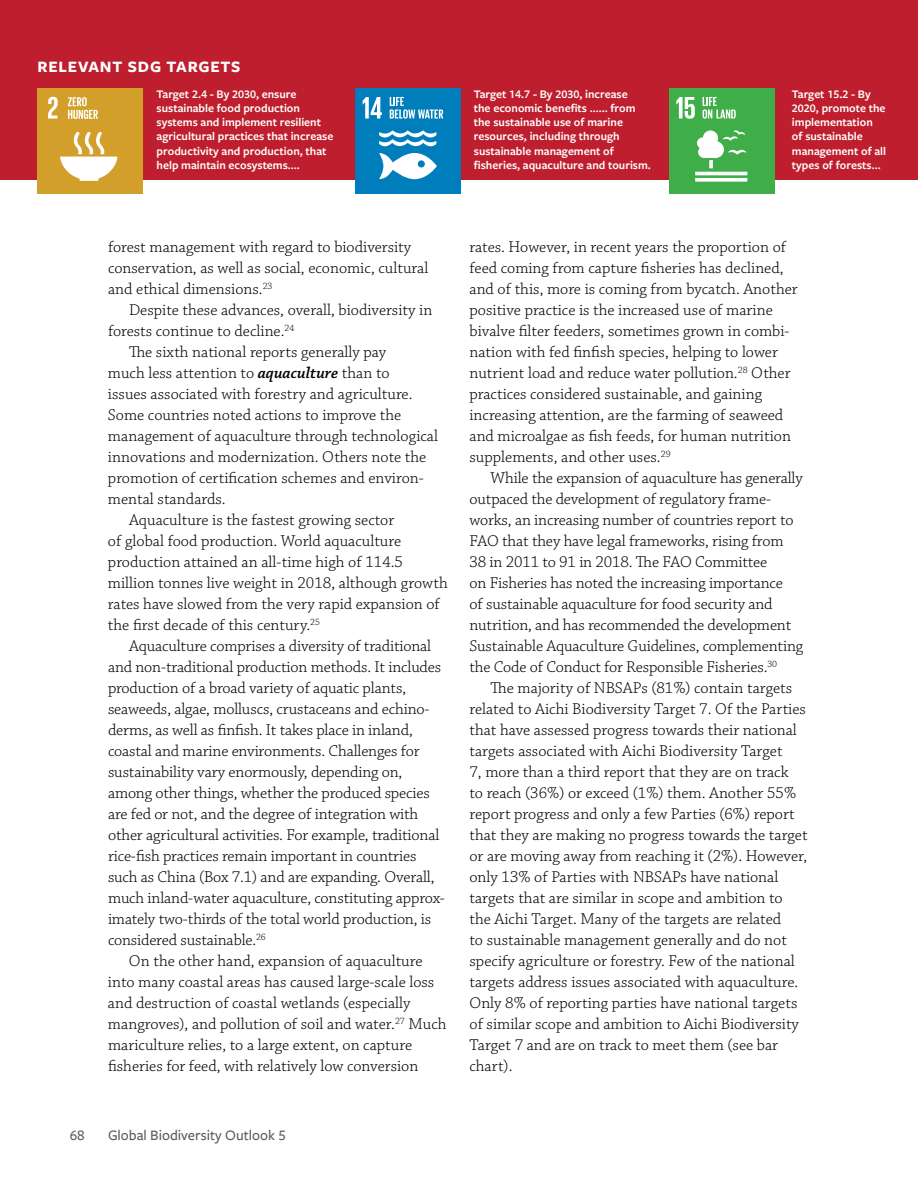
<style>
.page{position:relative;width:918px;height:1188px;background:#fff}
.page>*{position:absolute;margin:0;border:0;box-sizing:border-box;transform-origin:0 0}
.t1{font:300 16.5px/21px "Chaparral Pro";color:#000}
.t2{font:700 16.5px "Freight Sans Pro";letter-spacing:.05em;color:#fff}
.t3{font:500 15px "Freight Sans Pro";color:#58595b}
.t4{font:600 12px/14.2px "Freight Sans Pro";color:#fff}
.s1{font-weight:600;font-style:italic}
</style>
<div class="page">
<div style="left:0;top:0;width:918px;height:180px;background:#be1e2d"></div>
<div style="left:37px;top:88px;width:106px;height:106px;background:#d19f2a"></div>
<svg style="left:60px;top:132px;width:57px;height:49px"></svg>
<svg style="left:48px;top:97px;width:10px;height:22px"></svg>
<svg style="left:68px;top:97px;width:30px;height:22px"></svg>
<div style="left:355px;top:88px;width:105px;height:106px;background:#007dbb"></div>
<svg style="left:379px;top:130px;width:58px;height:49px"></svg>
<svg style="left:363px;top:97px;width:19px;height:22px"></svg>
<svg style="left:390px;top:97px;width:53px;height:22px"></svg>
<div style="left:669px;top:88px;width:105px;height:106px;background:#3fae49"></div>
<hr style="left:695px;top:172px;width:52px;height:3px;background:#fff">
<svg style="left:695px;top:178px;width:52px;height:4px"></svg>
<svg style="left:697px;top:130px;width:49px;height:38px"></svg>
<svg style="left:676px;top:97px;width:19px;height:22px"></svg>
<svg style="left:703px;top:97px;width:33px;height:22px"></svg>
<p class="t2" style="left:37px;top:55px;width:205px">RELEVANT SDG TARGETS</p>
<p class="t4" style="left:157px;top:86px;width:178px">Target 2.4 - By 2030, ensure sustainable food production systems and implement resilient agricultural practices that increase productivity and production, that help maintain ecosystems….</p>
<p class="t4" style="left:474px;top:86px;width:179px">Target 14.7 - By 2030, increase<br>the economic benefits …… from the sustainable use of marine resources, including through sustainable management of fisheries, aquaculture and tourism.</p>
<p class="t4" style="left:792px;top:86px;width:96px">Target 15.2 - By<br>2020, promote the implementation of sustainable management of all types of forests…</p>
<p class="t1" style="left:108px;top:237px;width:322px">forest management with regard to biodiversity conservation, as well as social, economic, cultural and ethical dimensions.<sup>23</sup></p>
<p class="t1" style="left:129px;top:300px;width:305px">Despite these advances, overall, biodiversity in</p>
<p class="t1" style="left:108px;top:321px;width:188px">forests continue to decline.<sup>24</sup></p>
<p class="t1" style="left:129px;top:342px;width:259px">The sixth national reports generally pay</p>
<p class="t1" style="left:108px;top:363px;width:283px">much less attention to <span class="s1">aquaculture</span> than to</p>
<p class="t1" style="left:108px;top:384px;width:306px">issues associated with forestry and agriculture.</p>
<p class="t1" style="left:108px;top:405px;width:295px">Some countries noted actions to improve the</p>
<p class="t1" style="left:108px;top:426px;width:332px">management of aquaculture through technological</p>
<p class="t1" style="left:108px;top:447px;width:320px">innovations and modernization. Others note the</p>
<p class="t1" style="left:108px;top:468px;width:317px">promotion of certification schemes and environ-</p>
<p class="t1" style="left:108px;top:489px;width:119px">mental standards.</p>
<p class="t1" style="left:129px;top:510px;width:267px">Aquaculture is the fastest growing sector</p>
<p class="t1" style="left:108px;top:531px;width:295px">of global food production. World aquaculture</p>
<p class="t1" style="left:108px;top:552px;width:297px">production attained an all-time high of 114.5</p>
<p class="t1" style="left:108px;top:573px;width:341px">million tonnes live weight in 2018, although growth</p>
<p class="t1" style="left:108px;top:594px;width:333px">rates have slowed from the very rapid expansion of</p>
<p class="t1" style="left:108px;top:615px;width:214px">the first decade of this century.<sup>25</sup></p>
<p class="t1" style="left:129px;top:636px;width:304px">Aquaculture comprises a diversity of traditional</p>
<p class="t1" style="left:108px;top:657px;width:335px">and non-traditional production methods. It includes</p>
<p class="t1" style="left:108px;top:678px;width:300px">production of a broad variety of aquatic plants,</p>
<p class="t1" style="left:108px;top:699px;width:323px">seaweeds, algae, molluscs, crustaceans and echino-</p>
<p class="t1" style="left:108px;top:720px;width:306px">derms, as well as finfish. It takes place in inland,</p>
<p class="t1" style="left:108px;top:741px;width:313px">coastal and marine environments. Challenges for</p>
<p class="t1" style="left:108px;top:762px;width:296px">sustainability vary enormously, depending on,</p>
<p class="t1" style="left:108px;top:783px;width:323px">among other things, whether the produced species</p>
<p class="t1" style="left:108px;top:804px;width:312px">are fed or not, and the degree of integration with</p>
<p class="t1" style="left:108px;top:825px;width:333px">other agricultural activities. For example, traditional</p>
<p class="t1" style="left:108px;top:846px;width:310px">rice-fish practices remain important in countries</p>
<p class="t1" style="left:108px;top:867px;width:328px">such as China (Box 7.1) and are expanding. Overall,</p>
<p class="t1" style="left:108px;top:888px;width:338px">much inland-water aquaculture, constituting approx-</p>
<p class="t1" style="left:108px;top:909px;width:325px">imately two-thirds of the total world production, is</p>
<p class="t1" style="left:108px;top:930px;width:159px">considered sustainable.<sup>26</sup></p>
<p class="t1" style="left:129px;top:951px;width:295px">On the other hand, expansion of aquaculture</p>
<p class="t1" style="left:108px;top:972px;width:328px">into many coastal areas has caused large-scale loss</p>
<p class="t1" style="left:108px;top:993px;width:304px">and destruction of coastal wetlands (especially</p>
<p class="t1" style="left:108px;top:1014px;width:340px">mangroves), and pollution of soil and water.<sup>27</sup> Much</p>
<p class="t1" style="left:108px;top:1035px;width:306px">mariculture relies, to a large extent, on capture</p>
<p class="t1" style="left:108px;top:1056px;width:312px">fisheries for feed, with relatively low conversion</p>
<p class="t3" style="left:70px;top:1125px;width:16px">68</p>
<p class="t3" style="left:108px;top:1125px;width:179px">Global Biodiversity Outlook 5</p>
<p class="t1" style="left:470px;top:237px;width:330px">rates. However, in recent years the proportion of feed coming from capture fisheries has declined, and of this, more is coming from bycatch. Another positive practice is the increased use of marine bivalve filter feeders, sometimes grown in combi&shy;nation with fed finfish species, helping to lower nutrient load and reduce water pollution.<sup>28</sup> Other practices considered sustainable, and gaining increasing attention, are the farming of seaweed and microalgae as fish feeds, for human nutrition supplements, and other uses.<sup>29</sup></p>
<p class="t1" style="left:470px;top:468px;width:335px;text-indent:21px">While the expansion of aquaculture has generally outpaced the development of regulatory frame&shy;works, an increasing number of countries report to FAO that they have legal frameworks, rising from 38 in 2011 to 91 in 2018. The FAO Committee<br>on Fisheries has noted the increasing importance<br>of sustainable aquaculture for food security and nutrition, and has recommended the development Sustainable Aquaculture Guidelines, complementing the Code of Conduct for Responsible Fisheries.<sup>30</sup></p>
<p class="t1" style="left:469px;top:678px;width:340px;text-indent:21px">The majority of NBSAPs (81%) contain targets related to Aichi Biodiversity Target 7. Of the Parties that have assessed progress towards their national targets associated with Aichi Biodiversity Target<br>7, more than a third report that they are on track<br>to reach (36%) or exceed (1%) them. Another 55% report progress and only a few Parties (6%) report that they are making no progress towards the target or are moving away from reaching it (2%). However, only 13% of Parties with NBSAPs have national targets that are similar in scope and ambition to the Aichi Target. Many of the targets are related<br>to sustainable management generally and do not specify agriculture or forestry. Few of the national targets address issues associated with aquaculture.<br>Only 8% of reporting parties have national targets of similar scope and ambition to Aichi Biodiversity Target 7 and are on track to meet them (see bar chart).</p>
</div>
